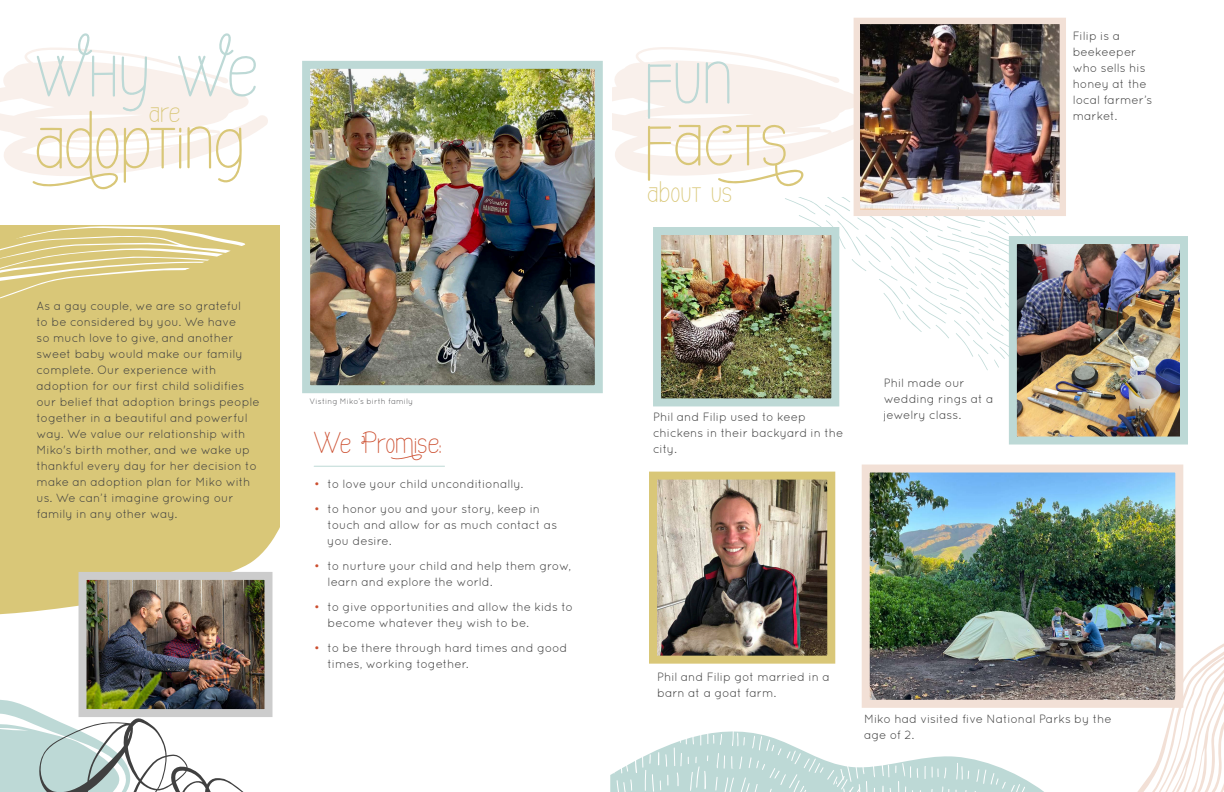
<style>
.page{position:relative;width:1224px;height:792px;background:#fff}
.page>*{position:absolute;margin:0;border:0;box-sizing:border-box;transform-origin:0 0}
.t1{font:72px/62px "Blacktone Line II";letter-spacing:-.025em;color:#d9c778}
.t2{font:72px "Blacktone Line II";color:#bdd9d6}
.t3{font:26px "Blacktone Line II";letter-spacing:-.015em;color:#cc4f30}
.t4{font:26px "Blacktone Line II";letter-spacing:-.005em;color:#d9c778}
.t5{font:12px/16px "Quicksand";letter-spacing:-.01em;color:#404040}
.t6{font:8px "Quicksand";letter-spacing:.01em;color:#57585a}
.s1{color:#cc4f30}
.s2{color:#bdd9d6}
</style>
<div class="page">
<svg style="left:785px;top:198px;width:251px;height:177px"></svg>
<div style="left:0;top:226px;width:280px;height:394px;background:#d9c778"></div>
<svg style="left:0;top:48px;width:268px;height:128px"></svg>
<img style="left:311px;top:70px;width:283px;height:314px">
<div style="left:302px;top:61px;width:301px;height:332px;border:8px solid #bdd9d6"></div>
<svg style="left:0;top:699px;width:244px;height:93px"></svg>
<hr style="left:314px;top:466px;width:131px;height:1px;background:#bdd9d6">
<svg style="left:612px;top:46px;width:242px;height:143px"></svg>
<img style="left:662px;top:236px;width:168px;height:161px">
<div style="left:653px;top:227px;width:186px;height:179px;border:8px solid #bdd9d6"></div>
<img style="left:871px;top:474px;width:303px;height:102px">
<div style="left:862px;top:465px;width:321px;height:243px;border:8px solid #f2e0d6"></div>
<img style="left:1018px;top:245px;width:161px;height:191px">
<div style="left:1009px;top:236px;width:179px;height:209px;border:8px solid #bdd9d6"></div>
<img style="left:610px;top:576px;width:614px;height:216px">
<svg style="left:0;top:226px;width:247px;height:73px;background:#ddce89"></svg>
<img style="left:88px;top:581px;width:176px;height:127px">
<div style="left:79px;top:572px;width:194px;height:145px;border:8px solid #ccc"></div>
<img style="left:861px;top:25px;width:198px;height:184px">
<div style="left:854px;top:18px;width:212px;height:198px;border:6px solid #f2e0d6"></div>
<img style="left:658px;top:481px;width:168px;height:174px">
<div style="left:649px;top:472px;width:186px;height:192px;border:8px solid #d9c778"></div>
<p class="t2" style="left:37px;top:8px;width:227px">why we</p>
<p class="t1" style="left:37px;top:111px;width:213px">adopting</p>
<p class="t4" style="left:150px;top:90px;width:34px">are</p>
<p class="t5" style="left:36px;top:298px;width:225px">As a gay couple, we are so grateful<br>to be considered by you. We have<br>so much love to give, and another sweet baby would make our family complete. Our experience with adoption for our first child solidifies our belief that adoption brings people together in a beautiful and powerful way. We value our relationship with Miko's birth mother, and we wake up thankful every day for her decision to make an adoption plan for Miko with us. We can’t imagine growing our family in any other way.</p>
<p class="t6" style="left:310px;top:397px;width:105px">Visting Miko’s birth family</p>
<p class="t3" style="left:314px;top:421px;width:130px">We Promise:</p>
<p class="t5" style="left:314px;top:476px;width:211px"><span class="s1">•</span> to love your child unconditionally.</p>
<p class="t5" style="left:328px;top:501px;width:231px;text-indent:-14px"><span class="s1">•</span> to honor you and your story, keep in touch and allow for as much contact as you desire.</p>
<p class="t5" style="left:328px;top:558px;width:245px;text-indent:-14px"><span class="s1">•</span> to nurture your child and help them grow, learn and explore the world.</p>
<p class="t5" style="left:328px;top:599px;width:247px;text-indent:-14px"><span class="s1">•</span> to give opportunities and allow the kids to become whatever they wish to be.</p>
<p class="t5" style="left:328px;top:640px;width:241px;text-indent:-14px"><span class="s1">•</span> to be there through hard times and good times, working together.</p>
<p class="t1" style="left:648px;top:46px;width:203px"><span class="s2">fun </span>facts</p>
<p class="t4" style="left:648px;top:170px;width:87px">about us</p>
<p class="t5" style="left:653px;top:409px;width:192px">Phil and Filip used to keep chickens in their backyard in the city.</p>
<p class="t5" style="left:884px;top:375px;width:112px">Phil made our wedding rings at a jewelry class.</p>
<p class="t5" style="left:1073px;top:27px;width:81px">Filip is a beekeeper who sells his honey at the local farmer’s market.</p>
<p class="t5" style="left:657px;top:669px;width:174px">Phil and Filip got married in a barn at a goat farm.</p>
<p class="t5" style="left:864px;top:710px;width:249px">Miko had visited five National Parks by the age of 2.</p>
</div>
